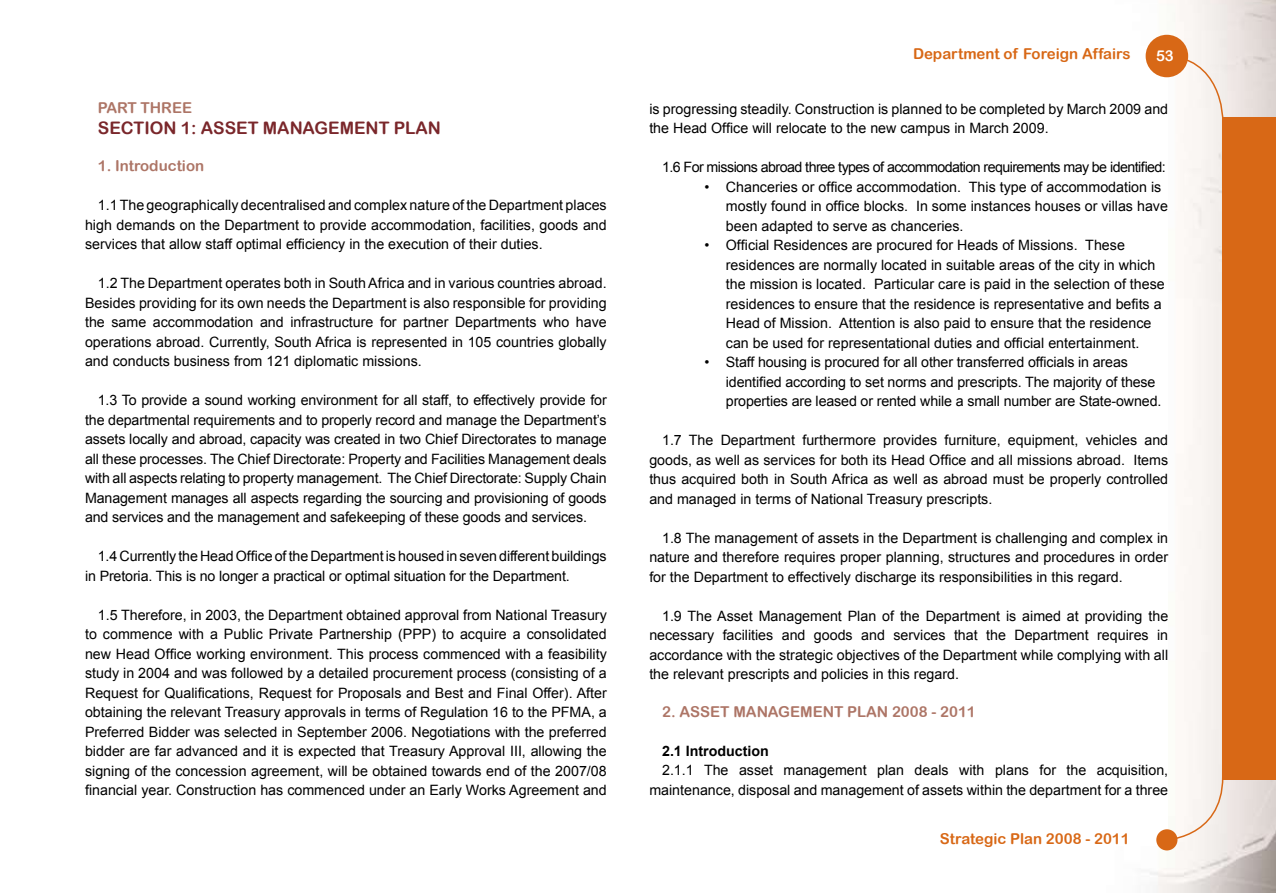
<style>
.page{position:relative;width:1276px;height:893px;background:#fff}
.page>*{position:absolute;margin:0;border:0;box-sizing:border-box;transform-origin:0 0}
.t1{font:17.25px "Arial Rounded MT Bold";color:#7a272b}
.t2{font:15px "Arial Rounded MT Bold";color:#ad7566}
.t3{font:15px "Arial Rounded MT Bold";color:#d86816}
.t4{font:15px "Arial Rounded MT Bold";color:#fff}
.t5{font:14.25px/19.5px "Arial";color:#000;text-align:justify}
.t6{font:14.25px "Arial";letter-spacing:-.04em;color:#000}
.t7{font:700 14.25px "Arial";color:#000}
</style>
<div class="page">
<img style="left:1148px;top:0;width:128px;height:893px">
<svg style="left:1167px;top:55px;width:57px;height:787px"></svg>
<div style="left:85px;top:47px;width:1082px;height:799px;background:#fff"></div>
<div style="left:1156px;top:829px;width:21px;height:21px;background:#d86816;border-radius:50%"></div>
<div style="left:1145px;top:35px;width:43px;height:42px;background:#d86816;border-radius:50%"></div>
<div style="left:1222px;top:117px;width:54px;height:662px;background:#d86816"></div>
<p class="t2" style="left:98px;top:99px;width:96px">PART THREE</p>
<p class="t1" style="left:98px;top:117px;width:345px">SECTION 1: ASSET MANAGEMENT PLAN</p>
<p class="t2" style="left:98px;top:157px;width:108px">1. Introduction</p>
<p class="t5" style="left:85px;top:195px;width:523px;text-indent:13px">1.1 The geographically decentralised and complex nature of the Department places high demands on the Department to provide accommodation, facilities, goods and services that allow staff optimal efficiency in the execution of their duties.</p>
<p class="t5" style="left:85px;top:273px;width:523px;text-indent:13px">1.2 The Department operates both in South Africa and in various countries abroad.<br>Besides providing for its own needs the Department is also responsible for providing the same accommodation and infrastructure for partner Departments who have operations abroad. Currently, South Africa is represented in 105 countries globally and conducts business from 121 diplomatic missions.</p>
<p class="t5" style="left:85px;top:390px;width:523px;text-indent:13px">1.3 To provide a sound working environment for all staff, to effectively provide for the departmental requirements and to properly record and manage the Department’s assets locally and abroad, capacity was created in two Chief Directorates to manage all these processes. The Chief Directorate: Property and Facilities Management deals with all aspects relating to property management. The Chief Directorate: Supply Chain Management manages all aspects regarding the sourcing and provisioning of goods and services and the management and safekeeping of these goods and services.</p>
<p class="t5" style="left:85px;top:546px;width:523px;text-indent:13px">1.4 Currently the Head Office of the Department is housed in seven different buildings in Pretoria. This is no longer a practical or optimal situation for the Department.</p>
<p class="t5" style="left:85px;top:605px;width:523px;text-indent:13px">1.5 Therefore, in 2003, the Department obtained approval from National Treasury to commence with a Public Private Partnership (PPP) to acquire a consolidated new Head Office working environment. This process commenced with a feasibility study in 2004 and was followed by a detailed procurement process (consisting of a Request for Qualifications, Request for Proposals and Best and Final Offer). After obtaining the relevant Treasury approvals in terms of Regulation 16 to the PFMA, a Preferred Bidder was selected in September 2006. Negotiations with the preferred bidder are far advanced and it is expected that Treasury Approval III, allowing the signing of the concession agreement, will be obtained towards end of the 2007/08 financial year. Construction has commenced under an Early Works Agreement and</p>
<p class="t3" style="left:913px;top:44px;width:219px">Department of Foreign Affairs</p>
<p class="t4" style="left:1156px;top:47px;width:19px">53</p>
<p class="t5" style="left:649px;top:99px;width:520px">is progressing steadily. Construction is planned to be completed by March 2009 and the Head Office will relocate to the new campus in March 2009.</p>
<p class="t6" style="left:662px;top:159px;width:505px">1.6 For missions abroad three types of accommodation requirements may be identified:</p>
<p class="t5" style="left:726px;top:177px;width:443px;text-align:left;text-indent:-21px">• Chanceries or office accommodation. This type of accommodation is mostly found in office blocks. In some instances houses or villas have been adapted to serve as chanceries.</p>
<p class="t5" style="left:726px;top:236px;width:440px;text-align:left;text-indent:-21px">• Official Residences are procured for Heads of Missions. These residences are normally located in suitable areas of the city in which the mission is located. Particular care is paid in the selection of these residences to ensure that the residence is representative and befits a Head of Mission. Attention is also paid to ensure that the residence can be used for representational duties and official entertainment.</p>
<p class="t5" style="left:726px;top:353px;width:437px;text-align:left;text-indent:-21px">• Staff housing is procured for all other transferred officials in areas identified according to set norms and prescripts. The majority of these properties are leased or rented while a small number are State-owned.</p>
<p class="t5" style="left:649px;top:431px;width:520px;text-indent:13px">1.7 The Department furthermore provides furniture, equipment, vehicles and goods, as well as services for both its Head Office and all missions abroad. Items thus acquired both in South Africa as well as abroad must be properly controlled and managed in terms of National Treasury prescripts.</p>
<p class="t5" style="left:649px;top:528px;width:520px;text-indent:13px">1.8 The management of assets in the Department is challenging and complex in nature and therefore requires proper planning, structures and procedures in order for the Department to effectively discharge its responsibilities in this regard.</p>
<p class="t5" style="left:649px;top:606px;width:520px;text-indent:13px">1.9 The Asset Management Plan of the Department is aimed at providing the necessary facilities and goods and services that the Department requires in accordance with the strategic objectives of the Department while complying with all the relevant prescripts and policies in this regard.</p>
<p class="t2" style="left:662px;top:703px;width:315px">2. ASSET MANAGEMENT PLAN 2008 - 2011</p>
<p class="t7" style="left:662px;top:743px;width:108px">2.1 Introduction</p>
<p class="t5" style="left:649px;top:761px;width:520px;text-align:right">2.1.1 The asset management plan deals with plans for the acquisition, maintenance, disposal and management of assets within the department for a three</p>
<p class="t3" style="left:940px;top:829px;width:191px">Strategic Plan 2008 - 2011</p>
</div>
